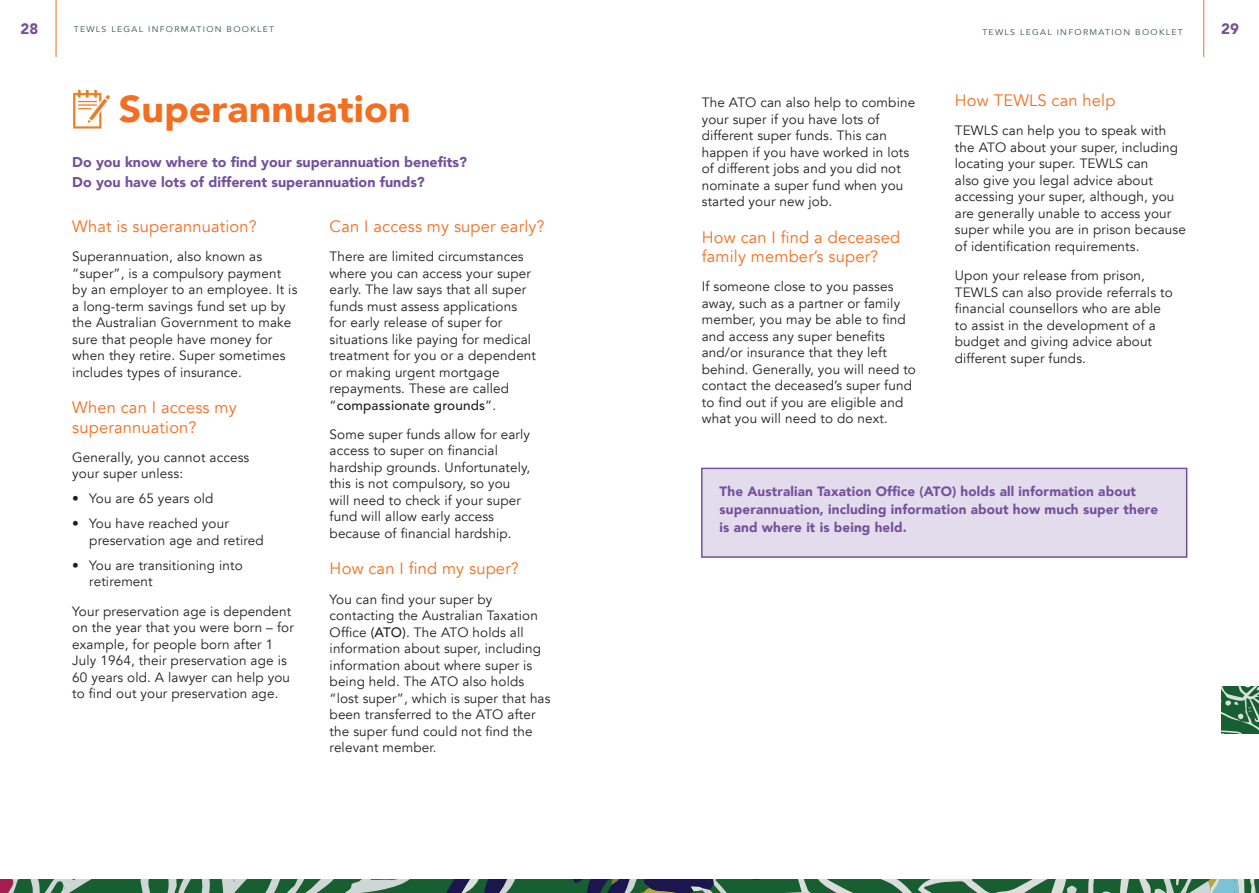
<style>
.page{position:relative;width:1259px;height:893px;background:#fff}
.page>*{position:absolute;margin:0;border:0;box-sizing:border-box;transform-origin:0 0}
.Heading_1{font:900 37.5px "Avenir";color:#f36e21;scale:1.05 1}
.Heading_3{font:16.5px/19.5px "Avenir";letter-spacing:.01em;color:#f36e21}
.t1{font:900 15px "Avenir";color:#75509c}
.Heading_2{font:900 14.25px/19.5px "Avenir";color:#75509c}
.Body_copy{font:13.5px/16.5px "Avenir";letter-spacing:.01em;color:#231f20}
.Body_copy-2{font:900 13.5px/18px "Avenir";letter-spacing:.01em;color:#75509c}
.t2{font:8.25px "Avenir";letter-spacing:.15em;color:#344d59;scale:1.05 1}
.s1{font-weight:500}
</style>
<div class="page">
<hr style="left:56px;top:0;width:1px;height:57px;background:#f36e21">
<hr style="left:1203px;top:0;width:1px;height:57px;background:#f36e21">
<svg style="left:1221px;top:686px;width:38px;height:48px;background:#467f5a"></svg>
<svg style="left:0;top:879px;width:1259px;height:14px;background:#4c7961"></svg>
<div style="left:702px;top:468px;width:484px;height:89px;background:#e3dced"></div>
<div style="left:701px;top:468px;width:486px;height:90px;border:2px solid #75509c"></div>
<img style="left:73px;top:89px;width:36px;height:40px">
<p class="t1" style="left:20px;top:16px;width:19px">28</p>
<p class="t2" style="left:74px;top:24px;width:192px">TEWLS LEGAL INFORMATION BOOKLET</p>
<p class="t2" style="left:982px;top:27px;width:192px">TEWLS LEGAL INFORMATION BOOKLET</p>
<p class="t1" style="left:1221px;top:16px;width:19px">29</p>
<p class="Heading_1" style="left:119px;top:77px;width:279px">Superannuation</p>
<p class="Heading_2" style="left:72px;top:152px;width:396px">Do you know where to find your superannuation benefits?<br>Do you have lots of different superannuation funds?</p>
<p class="Heading_3" style="left:72px;top:217px;width:186px">What is superannuation?</p>
<p class="Body_copy" style="left:72px;top:248px;width:227px">Superannuation, also known as “super”, is a compulsory payment by an employer to an employee. It is a long-term savings fund set up by the Australian Government to make sure that people have money for when they retire. Super sometimes includes types of insurance.</p>
<p class="Heading_3" style="left:72px;top:398px;width:166px">When can I access my superannuation?</p>
<p class="Body_copy" style="left:72px;top:449px;width:178px">Generally, you cannot access your super unless:</p>
<p class="Body_copy" style="left:72px;top:491px;width:143px">• You are 65 years old</p>
<p class="Body_copy" style="left:89px;top:516px;width:176px;text-indent:-17px">• You have reached your preservation age and retired</p>
<p class="Body_copy" style="left:89px;top:557px;width:155px;text-indent:-17px">• You are transitioning into retirement</p>
<p class="Body_copy" style="left:72px;top:603px;width:223px">Your preservation age is dependent on the year that you were born – for example, for people born after 1<br>July 1964, their preservation age is 60 years old. A lawyer can help you to find out your preservation age.</p>
<p class="Heading_3" style="left:330px;top:217px;width:216px">Can I access my super early?</p>
<p class="Body_copy" style="left:330px;top:248px;width:208px">There are limited circumstances where you can access your super early. The law says that all super funds must assess applications for early release of super for situations like paying for medical treatment for you or a dependent or making urgent mortgage repayments. These are called “<span class="s1">compassionate grounds</span>”.</p>
<p class="Body_copy" style="left:330px;top:426px;width:202px">Some super funds allow for early access to super on financial hardship grounds. Unfortunately, this is not compulsory, so you will need to check if your super fund will allow early access because of financial hardship.</p>
<p class="Heading_3" style="left:330px;top:559px;width:191px">How can I find my super?</p>
<p class="Body_copy" style="left:330px;top:591px;width:222px">You can find your super by contacting the Australian Taxation<br>Office <span class="s1">(ATO)</span>. The ATO holds all information about super, including information about where super is being held. The ATO also holds “lost super”, which is super that has been transferred to the ATO after the super fund could not find the relevant member.</p>
<p class="Body_copy" style="left:702px;top:94px;width:215px">The ATO can also help to combine your super if you have lots of different super funds. This can happen if you have worked in lots of different jobs and you did not nominate a super fund when you started your new job.</p>
<p class="Heading_3" style="left:702px;top:227px;width:200px">How can I find a deceased family member’s super?</p>
<p class="Body_copy" style="left:702px;top:279px;width:216px">If someone close to you passes away, such as a partner or family member, you may be able to find and access any super benefits and/or insurance that they left behind. Generally, you will need to contact the deceased’s super fund to find out if you are eligible and what you will need to do next.</p>
<p class="Heading_3" style="left:955px;top:91px;width:162px">How TEWLS can help</p>
<p class="Body_copy" style="left:955px;top:123px;width:232px">TEWLS can help you to speak with the ATO about your super, including locating your super. TEWLS can<br>also give you legal advice about accessing your super, although, you are generally unable to access your super while you are in prison because of identification requirements.</p>
<p class="Body_copy" style="left:955px;top:267px;width:219px">Upon your release from prison,<br>TEWLS can also provide referrals to financial counsellors who are able to assist in the development of a budget and giving advice about different super funds.</p>
<p class="Body_copy-2" style="left:719px;top:482px;width:440px">The Australian Taxation Office (ATO) holds all information about superannuation, including information about how much super there is and where it is being held.</p>
</div>
